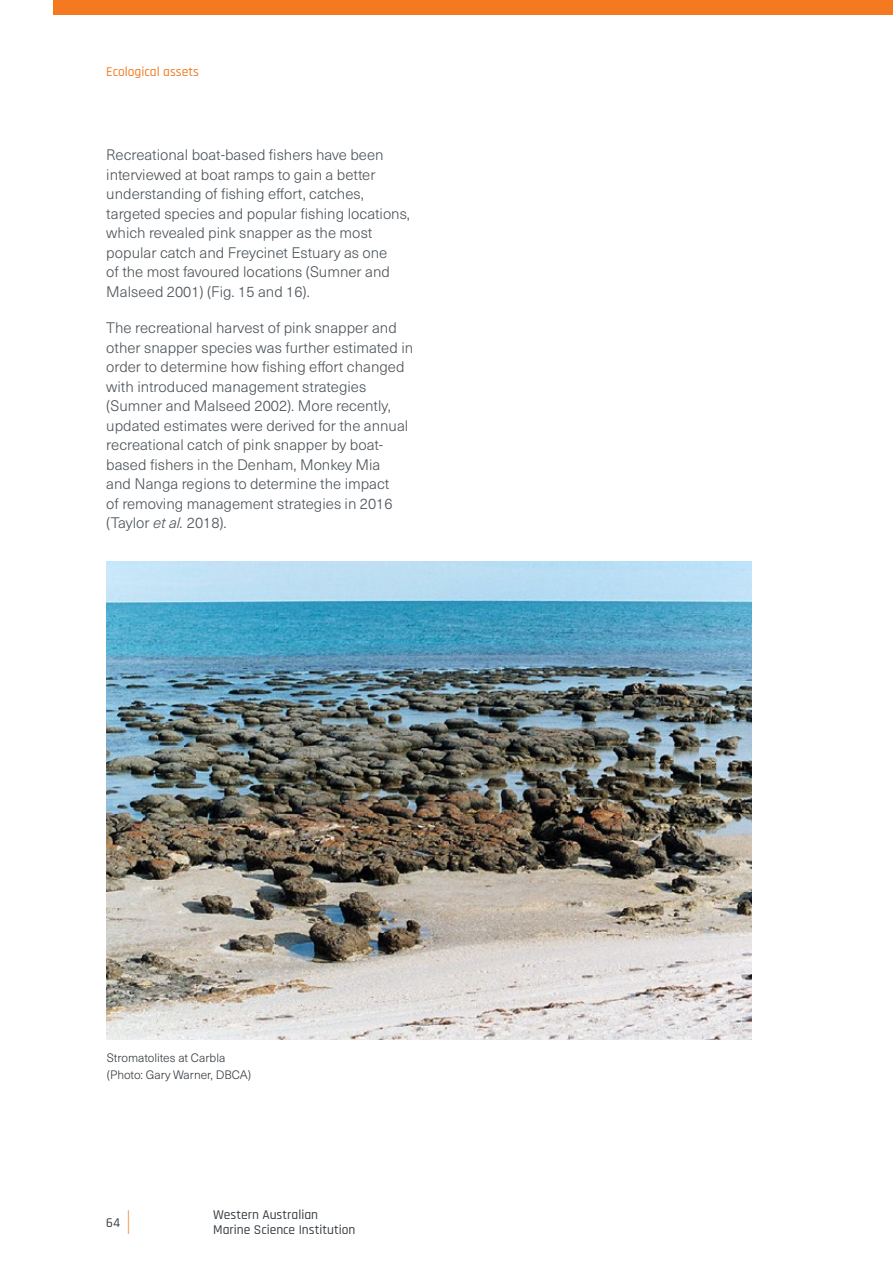
<style>
.page{position:relative;width:893px;height:1263px;background:#fff}
.page>*{position:absolute;margin:0;border:0;box-sizing:border-box;transform-origin:0 0}
.t1{font:500 36.9px "Rajdhani";color:#f47920;scale:.37 1}
.t2{font:300 15px/19.5px "Neue Haas Unica W1 G";color:#4c5358}
.t3{font:500 13.5px/15px "Rajdhani";color:#373d42}
.t4{font:500 13.5px "Rajdhani";color:#f47920}
.t5{font:300 12px/16.5px "Neue Haas Unica W1 G";color:#373d42}
.s1{font-style:italic}
</style>
<div class="page">
<div style="left:53px;top:0;width:840px;height:15px;background:#f47920"></div>
<img style="left:106px;top:561px;width:646px;height:478px">
<p class="t4" style="left:106px;top:64px;width:94px">Ecological assets</p>
<p class="t2" style="left:106px;top:144px;width:305px">Recreational boat-based fishers have been interviewed at boat ramps to gain a better understanding of fishing effort, catches, targeted species and popular fishing locations, which revealed pink snapper as the most popular catch and Freycinet Estuary as one<br>of the most favoured locations (Sumner and Malseed 2001) (Fig. 15 and 16).</p>
<p class="t2" style="left:106px;top:317px;width:308px">The recreational harvest of pink snapper and other snapper species was further estimated in order to determine how fishing effort changed with introduced management strategies (Sumner and Malseed 2002). More recently, updated estimates were derived for the annual recreational catch of pink snapper by boat&shy;based fishers in the Denham, Monkey Mia<br>and Nanga regions to determine the impact<br>of removing management strategies in 2016 (Taylor <span class="s1">et al.</span> 2018).</p>
<p class="t5" style="left:107px;top:1049px;width:146px">Stromatolites at Carbla (Photo: Gary Warner, DBCA)</p>
<p class="t3" style="left:106px;top:1215px;width:15px">64</p>
<h1 class="t1" style="left:127px;top:1201px;width:9px">|</h1>
<p class="t3" style="left:213px;top:1208px;width:144px">Western Australian<br>Marine Science Institution</p>
</div>
